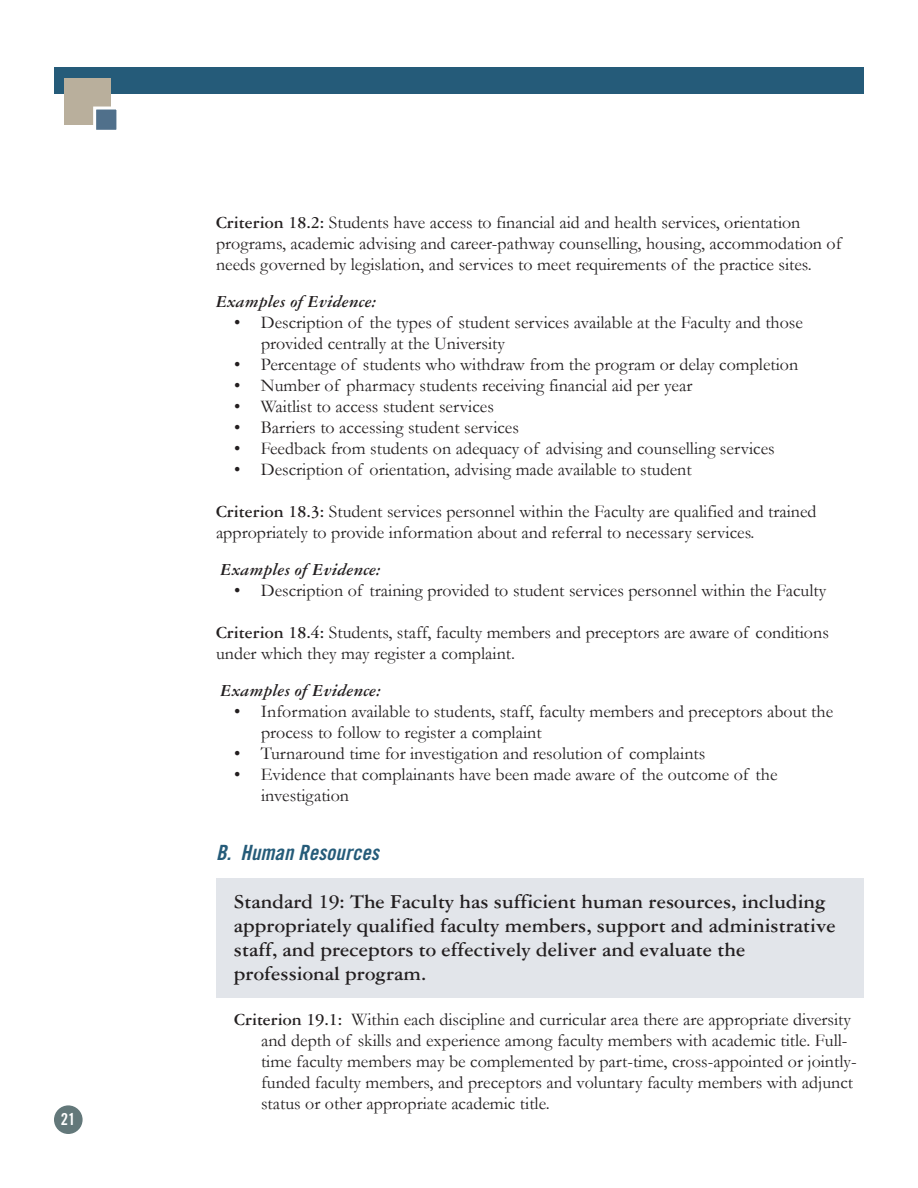
<style>
.page{position:relative;width:918px;height:1188px;background:#fff}
.page>*{position:absolute;margin:0;border:0;box-sizing:border-box;transform-origin:0 0}
.t1{font:700 21px/24px "Garamond Three";color:#231f20}
.t2{font:21px "Trade Gothic Bold Cond Twenty Obl";letter-spacing:.005em;color:#255b79}
.t3{font:18px/21px "Garamond";color:#231f20}
.t4{font:italic 700 18px "Garamond Three";color:#231f20}
.t5{font:16.5px "Trade Gothic Bold Cond Twenty";color:#fff}
.s1{font-family:"Garamond Three";font-weight:700}
</style>
<div class="page">
<div style="left:216px;top:878px;width:648px;height:120px;background:#e2e5ea"></div>
<div style="left:54px;top:68px;width:810px;height:26px;background:#255b79"></div>
<div style="left:54px;top:1105px;width:29px;height:29px;background:#63787a;border-radius:50%"></div>
<div style="left:64px;top:78px;width:47px;height:47px;background:#b9af9c"></div>
<div style="left:96px;top:110px;width:20px;height:20px;background:#50708b"></div>
<div style="left:93px;top:107px;width:26px;height:26px;border:3px solid #fff"></div>
<p class="t5" style="left:61px;top:1113px;width:16px">21</p>
<p class="t3" style="left:216px;top:212px;width:627px"><span class="s1">Criterion 18.2:</span> Students have access to financial aid and health services, orientation programs, academic advising and career-pathway counselling, housing, accommodation of needs governed by legislation, and services to meet requirements of the practice sites.</p>
<p class="t4" style="left:216px;top:295px;width:162px">Examples of Evidence:</p>
<p class="t3" style="left:261px;top:312px;width:544px;text-indent:-27px">• Description of the types of student services available at the Faculty and those provided centrally at the University</p>
<p class="t3" style="left:234px;top:354px;width:566px">• Percentage of students who withdraw from the program or delay completion</p>
<p class="t3" style="left:234px;top:375px;width:460px">• Number of pharmacy students receiving financial aid per year</p>
<p class="t3" style="left:234px;top:396px;width:261px">• Waitlist to access student services</p>
<p class="t3" style="left:234px;top:417px;width:286px">• Barriers to accessing student services</p>
<p class="t3" style="left:234px;top:438px;width:542px">• Feedback from students on adequacy of advising and counselling services</p>
<p class="t3" style="left:234px;top:459px;width:459px">• Description of orientation, advising made available to student</p>
<p class="t3" style="left:216px;top:501px;width:602px"><span class="s1">Criterion 18.3:</span> Student services personnel within the Faculty are qualified and trained appropriately to provide information about and referral to necessary services.</p>
<p class="t4" style="left:221px;top:563px;width:162px">Examples of Evidence:</p>
<p class="t3" style="left:234px;top:580px;width:594px">• Description of training provided to student services personnel within the Faculty</p>
<p class="t3" style="left:216px;top:622px;width:614px"><span class="s1">Criterion 18.4:</span> Students, staff, faculty members and preceptors are aware of conditions under which they may register a complaint.</p>
<p class="t4" style="left:221px;top:685px;width:162px">Examples of Evidence:</p>
<p class="t3" style="left:261px;top:702px;width:574px;text-indent:-27px">• Information available to students, staff, faculty members and preceptors about the process to follow to register a complaint</p>
<p class="t3" style="left:234px;top:744px;width:473px">• Turnaround time for investigation and resolution of complaints</p>
<p class="t3" style="left:261px;top:765px;width:518px;text-indent:-27px">• Evidence that complainants have been made aware of the outcome of the investigation</p>
<p class="t2" style="left:216px;top:845px;width:165px">B. Human Resources</p>
<p class="t1" style="left:234px;top:892px;width:603px">Standard 19: The Faculty has sufficient human resources, including appropriately qualified faculty members, support and administrative staff, and preceptors to effectively deliver and evaluate the professional program.</p>
<p class="t3" style="left:261px;top:1009px;width:597px;text-indent:-27px"><span class="s1">Criterion 19.1:</span> Within each discipline and curricular area there are appropriate diversity and depth of skills and experience among faculty members with academic title. Full&shy;time faculty members may be complemented by part-time, cross-appointed or jointly&shy;funded faculty members, and preceptors and voluntary faculty members with adjunct status or other appropriate academic title.</p>
</div>
